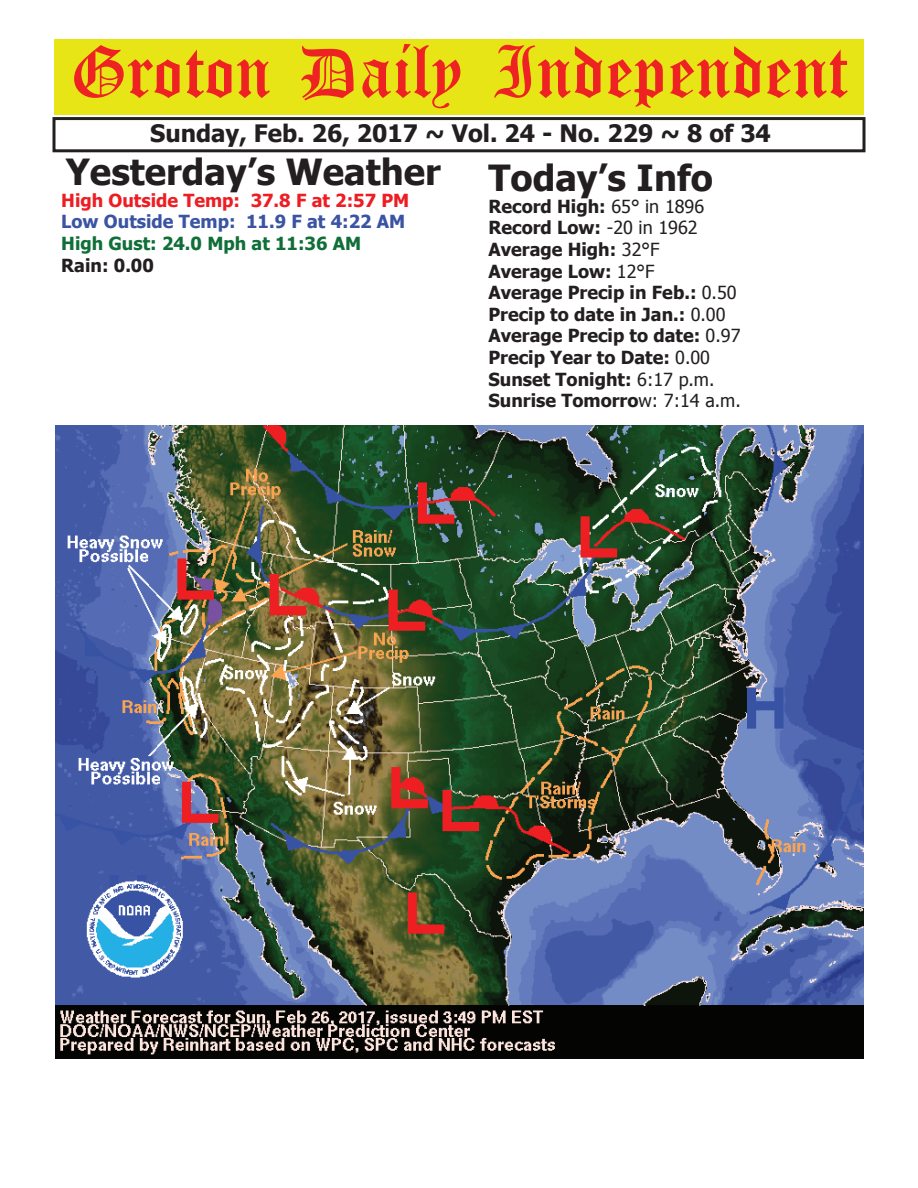
<style>
.page{position:relative;width:918px;height:1188px;background:#fff}
.page>*{position:absolute;margin:0;border:0;box-sizing:border-box;transform-origin:0 0}
.t1{font:54px "Old English Five";color:#ee2123}
.t2{font:700 36px "Tahoma";color:#231f20}
.t3{font:700 24px "Tahoma";color:#231f20}
.t4{font:700 18px/21.6px "Tahoma";color:#231f20}
.t5{font:700 18px "Tahoma";color:#ee1d23}
.t6{font:700 18px "Tahoma";color:#3a53a3}
.t7{font:700 18px "Tahoma";color:#106e38}
.s1{font-weight:400}
</style>
<div class="page">
<div style="left:52px;top:117px;width:814px;height:35px;border:3px solid #231f20"></div>
<div style="left:54px;top:40px;width:810px;height:75px;background:#e7e515"></div>
<img style="left:56px;top:426px;width:808px;height:632px">
<h1 class="t1" style="left:70px;top:47px;width:779px">Groton Daily Independent</h1>
<h3 class="t3" style="left:150px;top:116px;width:622px">Sunday, Feb. 26, 2017 ~ Vol. 24 - No. 229 ~ 8 of 34</h3>
<h2 class="t2" style="left:66px;top:147px;width:376px">Yesterday’s Weather</h2>
<p class="t5" style="left:61px;top:188px;width:350px">High Outside Temp: 37.8 F at 2:57 PM</p>
<p class="t6" style="left:61px;top:209px;width:346px">Low Outside Temp: 11.9 F at 4:22 AM</p>
<p class="t7" style="left:61px;top:231px;width:301px">High Gust: 24.0 Mph at 11:36 AM</p>
<p class="t4" style="left:61px;top:253px;width:94px">Rain: 0.00</p>
<h2 class="t2" style="left:488px;top:153px;width:226px">Today’s Info</h2>
<p class="t4" style="left:488px;top:194px;width:254px">Record High: <span class="s1">65° in 1896<br></span>Record Low: <span class="s1">-20 in 1962<br></span>Average High: <span class="s1">32°F<br></span>Average Low: <span class="s1">12°F<br></span>Average Precip in Feb.: <span class="s1">0.50<br></span>Precip to date in Jan.: <span class="s1">0.00<br></span>Average Precip to date: <span class="s1">0.97<br></span>Precip Year to Date: <span class="s1">0.00<br></span>Sunset Tonight: <span class="s1">6:17 p.m.<br></span>Sunrise Tomorro<span class="s1">w: 7:14 a.m.</span></p>
</div>
